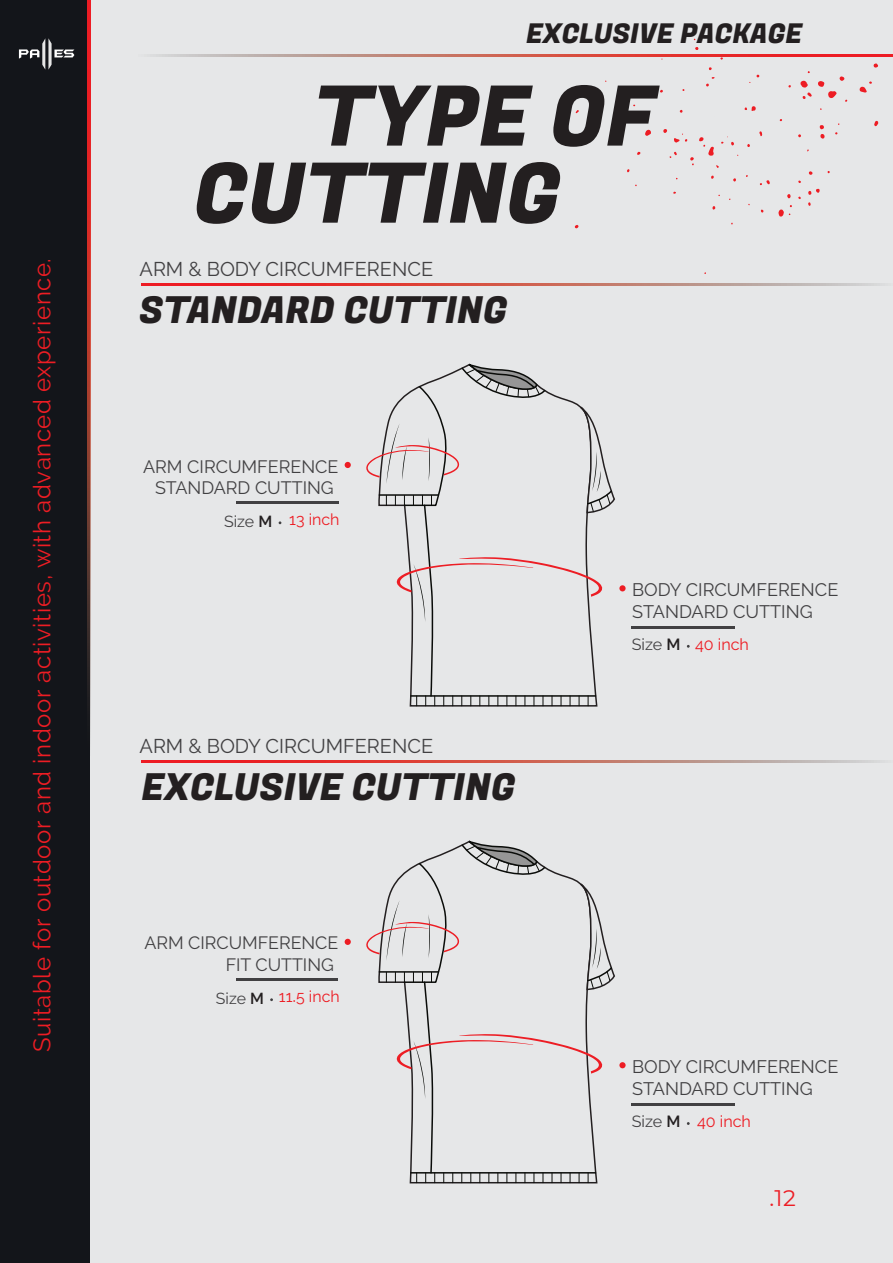
<style>
.page{position:relative;width:893px;height:1263px;background:#e6e7e8}
.page>*{position:absolute;margin:0;border:0;box-sizing:border-box;transform-origin:0 0}
.t1{font:83.4px/77.1px "Fugaz One";color:#231f20}
.t2{font:37.2px "Fugaz One";color:#231f20}
.t3{font:27.3px "Fugaz One";color:#231f20}
.t4{font:24px "Raleway";letter-spacing:.025em;color:#ed1d24}
.t5{font:22.5px "Montserrat";color:#ed1d24}
.t6{font:19.8px "Raleway";color:#414042}
.t7{font:18.15px/21.8px "Raleway";color:#414042}
.t8{font:17.85px/21.5px "Raleway";color:#414042;text-align:center}
.t9{font:16.2px "Raleway";color:#ed1d24}
.t10{font:15.9px "Raleway";color:#ed1d24}
.s1{color:#414042}
.s2{font-weight:600;color:#231f20}
.s3{font-size:19.35px}
</style>
<div class="page">
<div style="left:0;top:0;width:90px;height:1263px;background:#13151a"></div>
<svg style="left:88px;top:0;width:2px;height:706px"></svg>
<svg style="left:874px;top:63px;width:4px;height:5px"></svg>
<svg style="left:645px;top:129px;width:6px;height:7px"></svg>
<svg style="left:874px;top:121px;width:4px;height:5px"></svg>
<svg style="left:820px;top:125px;width:5px;height:14px"></svg>
<svg style="left:563px;top:131px;width:5px;height:3px"></svg>
<svg style="left:809px;top:171px;width:4px;height:4px"></svg>
<svg style="left:787px;top:194px;width:4px;height:4px"></svg>
<svg style="left:808px;top:189px;width:12px;height:6px"></svg>
<svg style="left:695px;top:47px;width:4px;height:3px"></svg>
<svg style="left:759px;top:131px;width:3px;height:5px"></svg>
<svg style="left:712px;top:206px;width:3px;height:4px"></svg>
<svg style="left:800px;top:80px;width:12px;height:19px"></svg>
<svg style="left:808px;top:202px;width:3px;height:4px"></svg>
<svg style="left:733px;top:178px;width:3px;height:4px"></svg>
<svg style="left:744px;top:106px;width:12px;height:5px"></svg>
<svg style="left:859px;top:81px;width:13px;height:12px"></svg>
<svg style="left:818px;top:76px;width:29px;height:26px"></svg>
<svg style="left:760px;top:180px;width:10px;height:5px"></svg>
<svg style="left:706px;top:77px;width:9px;height:9px"></svg>
<svg style="left:778px;top:205px;width:14px;height:12px"></svg>
<svg style="left:663px;top:129px;width:75px;height:39px"></svg>
<svg style="left:141px;top:283px;width:741px;height:3px"></svg>
<svg style="left:366px;top:365px;width:249px;height:341px"></svg>
<svg style="left:345px;top:462px;width:6px;height:6px"></svg>
<div style="left:619px;top:585px;width:7px;height:6px;background:#ed1d24;border-radius:50%"></div>
<svg style="left:141px;top:760px;width:741px;height:2px"></svg>
<svg style="left:366px;top:841px;width:249px;height:342px"></svg>
<svg style="left:345px;top:939px;width:6px;height:6px"></svg>
<div style="left:619px;top:1062px;width:7px;height:6px;background:#ed1d24;border-radius:50%"></div>
<svg style="left:19px;top:38px;width:55px;height:32px"></svg>
<hr style="left:236px;top:501px;width:102px;height:2px;background:#414042">
<hr style="left:236px;top:978px;width:102px;height:2px;background:#414042">
<hr style="left:632px;top:626px;width:103px;height:2px;background:#414042">
<hr style="left:632px;top:1103px;width:103px;height:3px;background:#414042">
<svg style="left:153px;top:55px;width:740px;height:2px"></svg>
<h3 class="t4" style="left:28px;top:1052px;width:795px;rotate:-90deg">Suitable for outdoor and indoor activities, with advanced experience.</h3>
<h3 class="t3" style="left:526px;top:14px;width:278px">EXCLUSIVE PACKAGE</h3>
<h1 class="t1" style="left:194px;top:81px;width:464px;text-indent:120px">TYPE OF<br>CUTTING</h1>
<p class="t6" style="left:140px;top:257px;width:295px">ARM &amp; BODY CIRCUMFERENCE</p>
<h2 class="t2" style="left:139px;top:284px;width:370px">STANDARD CUTTING</h2>
<p class="t8" style="left:143px;top:455px;width:197px">ARM CIRCUMFERENCE<br>STANDARD CUTTING</p>
<p class="t10" style="left:224px;top:510px;width:117px"><span class="s1">Size</span> <span class="s2">M</span> 13 inch</p>
<p class="t6" style="left:140px;top:734px;width:295px">ARM &amp; BODY CIRCUMFERENCE</p>
<h2 class="t2" style="left:141px;top:761px;width:375px">EXCLUSIVE CUTTING</h2>
<p class="t8" style="left:144px;top:932px;width:196px;text-align:right">ARM CIRCUMFERENCE<br>FIT CUTTING</p>
<p class="t10" style="left:216px;top:987px;width:125px"><span class="s1">Size</span> <span class="s2">M</span> 11<span class="s3">.</span>5 inch</p>
<p class="t7" style="left:632px;top:579px;width:208px">BODY CIRCUMFERENCE<br>STANDARD CUTTING</p>
<p class="t9" style="left:632px;top:635px;width:119px"><span class="s1">Size</span> <span class="s2">M</span> 40 inch</p>
<p class="t7" style="left:632px;top:1056px;width:208px">BODY CIRCUMFERENCE<br>STANDARD CUTTING</p>
<p class="t9" style="left:632px;top:1112px;width:121px"><span class="s1">Size</span> <span class="s2">M</span> 40 inch</p>
<p class="t5" style="left:769px;top:1182px;width:28px">.12</p>
</div>
